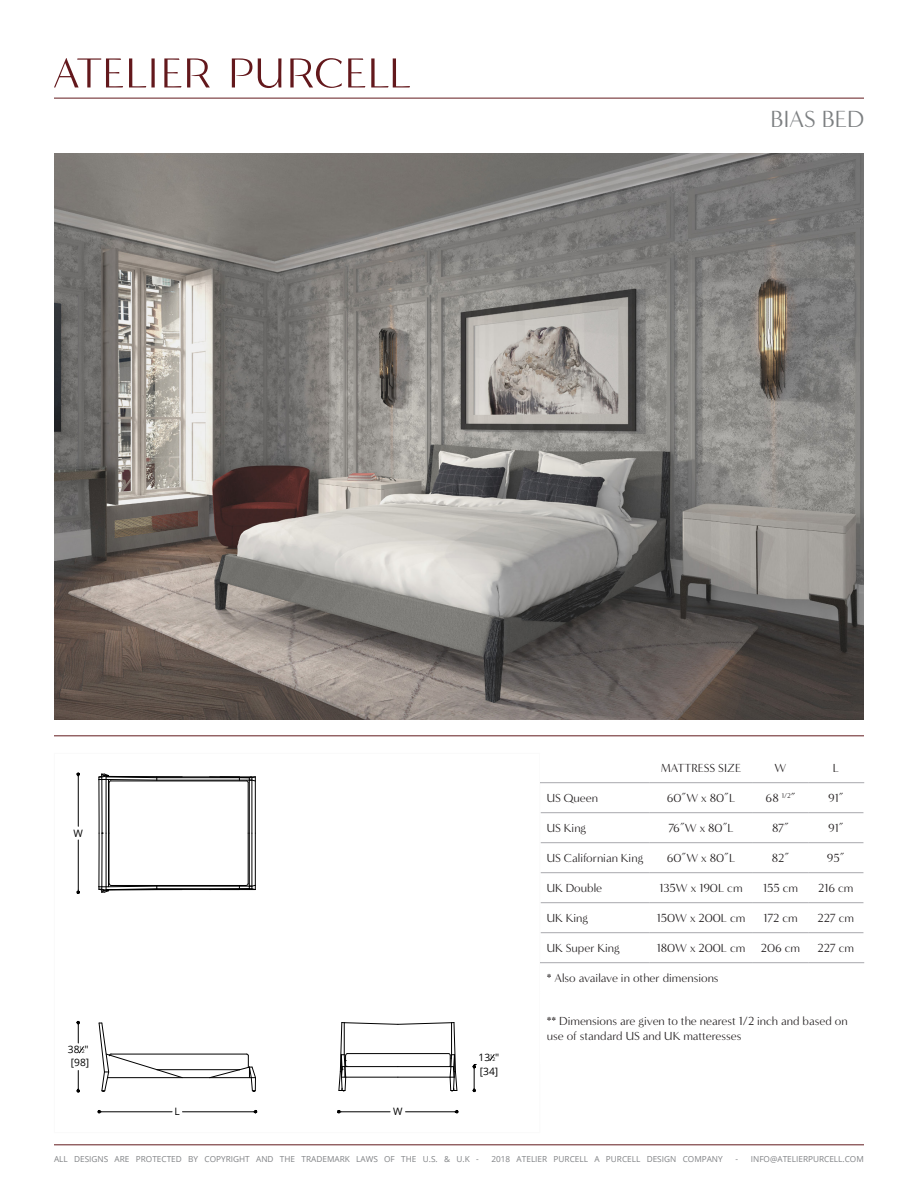
<style>
.page{position:relative;width:918px;height:1188px;background:#fff}
.page>*{position:absolute;margin:0;border:0;box-sizing:border-box;transform-origin:0 0}
.t1{font:24px "Minerva Modern";color:#7c7f81}
.t2{font:12px/14.4px "Minerva Modern";color:#231f20}
.t3{font:10.2px "Open Sans";color:#000}
.t4{font:8.25px "Open Sans";color:#808285}
.t5{font:5.1px "Open Sans";color:#000}
.s1{font-size:10.2px}
</style>
<div class="page">
<hr style="left:54px;top:98px;width:810px;height:1px;background:#631b1e">
<svg style="left:54px;top:58px;width:69px;height:29px"></svg>
<svg style="left:129px;top:58px;width:26px;height:29px"></svg>
<svg style="left:232px;top:58px;width:49px;height:30px"></svg>
<svg style="left:348px;top:58px;width:17px;height:29px"></svg>
<svg style="left:371px;top:58px;width:39px;height:29px"></svg>
<svg style="left:290px;top:58px;width:52px;height:30px"></svg>
<svg style="left:164px;top:58px;width:46px;height:29px"></svg>
<hr style="left:54px;top:1145px;width:810px;height:1px;background:#631b1e">
<hr style="left:54px;top:736px;width:810px;height:1px;background:#631b1e">
<svg style="left:76px;top:1071px;width:4px;height:22px"></svg>
<svg style="left:76px;top:1021px;width:8px;height:33px"></svg>
<hr style="left:78px;top:776px;width:1px;height:50px;background:#000">
<hr style="left:78px;top:840px;width:1px;height:50px;background:#000">
<svg style="left:76px;top:772px;width:4px;height:4px"></svg>
<svg style="left:76px;top:890px;width:4px;height:4px"></svg>
<svg style="left:338px;top:1022px;width:120px;height:70px"></svg>
<hr style="left:406px;top:1112px;width:49px;height:1px;background:#000">
<hr style="left:341px;top:1112px;width:49px;height:1px;background:#000">
<svg style="left:455px;top:1110px;width:4px;height:4px"></svg>
<svg style="left:337px;top:1110px;width:4px;height:4px"></svg>
<hr style="left:157px;top:1069px;width:83px;height:1px;background:#000">
<hr style="left:108px;top:1077px;width:102px;height:1px;background:#000">
<hr style="left:111px;top:1054px;width:136px;height:1px;background:#000">
<svg style="left:209px;top:1053px;width:47px;height:39px"></svg>
<hr style="left:182px;top:1112px;width:71px;height:1px;background:#000">
<hr style="left:101px;top:1112px;width:71px;height:1px;background:#000">
<svg style="left:253px;top:1110px;width:4px;height:4px"></svg>
<svg style="left:97px;top:1110px;width:4px;height:4px"></svg>
<svg style="left:98px;top:1022px;width:85px;height:70px"></svg>
<hr style="left:157px;top:886px;width:83px;height:1px;background:#000">
<hr style="left:157px;top:889px;width:83px;height:1px;background:#000">
<hr style="left:248px;top:833px;width:1px;height:51px;background:#000">
<hr style="left:249px;top:833px;width:1px;height:53px;background:#000">
<hr style="left:255px;top:833px;width:1px;height:52px;background:#000">
<hr style="left:157px;top:888px;width:82px;height:1px;background:#000">
<hr style="left:252px;top:833px;width:1px;height:53px;background:#000">
<hr style="left:111px;top:885px;width:135px;height:1px;background:#000">
<svg style="left:209px;top:883px;width:47px;height:7px"></svg>
<hr style="left:157px;top:780px;width:83px;height:1px;background:#000">
<hr style="left:248px;top:783px;width:1px;height:50px;background:#000">
<hr style="left:249px;top:780px;width:1px;height:53px;background:#000">
<hr style="left:255px;top:781px;width:1px;height:52px;background:#000">
<hr style="left:157px;top:777px;width:82px;height:1px;background:#000">
<hr style="left:252px;top:780px;width:1px;height:53px;background:#000">
<hr style="left:106px;top:776px;width:76px;height:1px;background:#000">
<hr style="left:111px;top:781px;width:135px;height:1px;background:#000">
<svg style="left:98px;top:773px;width:60px;height:120px"></svg>
<svg style="left:209px;top:776px;width:47px;height:7px"></svg>
<svg style="left:472px;top:1064px;width:5px;height:28px"></svg>
<svg style="left:489px;top:1054px;width:6px;height:7px"></svg>
<img style="left:54px;top:154px;width:810px;height:566px">
<hr style="left:540px;top:782px;width:109px;height:1px;background:#a8a9ad">
<hr style="left:649px;top:782px;width:104px;height:1px;background:#a8a9ad">
<hr style="left:753px;top:782px;width:55px;height:1px;background:#a8a9ad">
<hr style="left:808px;top:782px;width:56px;height:1px;background:#a8a9ad">
<hr style="left:541px;top:812px;width:108px;height:1px;background:#a8a9ad">
<hr style="left:649px;top:812px;width:104px;height:1px;background:#a8a9ad">
<hr style="left:753px;top:812px;width:55px;height:1px;background:#a8a9ad">
<hr style="left:808px;top:812px;width:55px;height:1px;background:#a8a9ad">
<hr style="left:541px;top:842px;width:108px;height:1px;background:#a8a9ad">
<hr style="left:649px;top:842px;width:104px;height:1px;background:#a8a9ad">
<hr style="left:753px;top:842px;width:55px;height:1px;background:#a8a9ad">
<hr style="left:808px;top:842px;width:55px;height:1px;background:#a8a9ad">
<hr style="left:541px;top:872px;width:108px;height:1px;background:#a8a9ad">
<hr style="left:649px;top:872px;width:104px;height:1px;background:#a8a9ad">
<hr style="left:753px;top:872px;width:55px;height:1px;background:#a8a9ad">
<hr style="left:808px;top:872px;width:55px;height:1px;background:#a8a9ad">
<hr style="left:541px;top:902px;width:108px;height:1px;background:#a8a9ad">
<hr style="left:649px;top:902px;width:104px;height:1px;background:#a8a9ad">
<hr style="left:753px;top:902px;width:55px;height:1px;background:#a8a9ad">
<hr style="left:808px;top:902px;width:55px;height:1px;background:#a8a9ad">
<hr style="left:541px;top:932px;width:108px;height:1px;background:#a8a9ad">
<hr style="left:649px;top:932px;width:104px;height:1px;background:#a8a9ad">
<hr style="left:753px;top:932px;width:55px;height:1px;background:#a8a9ad">
<hr style="left:808px;top:932px;width:55px;height:1px;background:#a8a9ad">
<hr style="left:540px;top:962px;width:109px;height:1px;background:#a8a9ad">
<hr style="left:649px;top:962px;width:104px;height:1px;background:#a8a9ad">
<hr style="left:753px;top:962px;width:55px;height:1px;background:#a8a9ad">
<hr style="left:808px;top:962px;width:56px;height:1px;background:#a8a9ad">
<h1 class="t1" style="left:770px;top:105px;width:95px">BIAS BED</h1>
<p class="t3" style="left:74px;top:826px;width:11px">W</p>
<p class="t3" style="left:68px;top:1043px;width:16px">38<sup>1</sup></p>
<p class="t5" style="left:82px;top:1048px;width:8px">2<span class="s1">"</span></p>
<p class="t3" style="left:71px;top:1055px;width:20px">[98]</p>
<p class="t3" style="left:174px;top:1105px;width:7px">L</p>
<p class="t3" style="left:393px;top:1105px;width:11px">W</p>
<p class="t3" style="left:479px;top:1051px;width:16px">13<sup>1</sup></p>
<p class="t5" style="left:492px;top:1056px;width:9px">2<span class="s1">"</span></p>
<p class="t3" style="left:480px;top:1064px;width:20px">[34]</p>
<p class="t2" style="left:661px;top:761px;width:82px">MATTRESS SIZE</p>
<p class="t2" style="left:775px;top:761px;width:13px">W</p>
<p class="t2" style="left:833px;top:761px;width:8px">L</p>
<p class="t2" style="left:547px;top:791px;width:53px">US Queen</p>
<p class="t2" style="left:667px;top:791px;width:70px">60”W x 80”L</p>
<p class="t2" style="left:766px;top:791px;width:31px">68 <sup>1/2</sup>”</p>
<p class="t2" style="left:828px;top:791px;width:17px">91”</p>
<p class="t2" style="left:547px;top:821px;width:41px">US King</p>
<p class="t2" style="left:668px;top:821px;width:67px">76”W x 80”L</p>
<p class="t2" style="left:772px;top:821px;width:19px">87”</p>
<p class="t2" style="left:828px;top:821px;width:17px">91”</p>
<p class="t2" style="left:547px;top:851px;width:98px">US Californian King</p>
<p class="t2" style="left:667px;top:851px;width:70px">60”W x 80”L</p>
<p class="t2" style="left:772px;top:851px;width:19px">82”</p>
<p class="t2" style="left:827px;top:851px;width:19px">95”</p>
<p class="t2" style="left:547px;top:881px;width:57px">UK Double</p>
<p class="t2" style="left:660px;top:881px;width:85px">135W x 190L cm</p>
<p class="t2" style="left:763px;top:881px;width:37px">155 cm</p>
<p class="t2" style="left:818px;top:881px;width:37px">216 cm</p>
<p class="t2" style="left:547px;top:911px;width:43px">UK King</p>
<p class="t2" style="left:657px;top:911px;width:90px">150W x 200L cm</p>
<p class="t2" style="left:763px;top:911px;width:36px">172 cm</p>
<p class="t2" style="left:818px;top:911px;width:38px">227 cm</p>
<p class="t2" style="left:547px;top:941px;width:74px">UK Super King</p>
<p class="t2" style="left:657px;top:941px;width:90px">180W x 200L cm</p>
<p class="t2" style="left:761px;top:941px;width:41px">206 cm</p>
<p class="t2" style="left:818px;top:941px;width:38px">227 cm</p>
<p class="t2" style="left:547px;top:971px;width:173px">* Also availave in other dimensions</p>
<p class="t2" style="left:547px;top:1014px;width:302px">** Dimensions are given to the nearest 1/2 inch and based on use of standard US and UK matteresses</p>
<p class="t4" style="left:54px;top:1153px;width:426px">ALL DESIGNS ARE PROTECTED BY COPYRIGHT AND THE TRADEMARK LAWS OF THE U.S. &amp; U.K -</p>
<p class="t4" style="left:491px;top:1153px;width:233px">2018 ATELIER PURCELL A PURCELL DESIGN COMPANY</p>
<p class="t4" style="left:736px;top:1153px;width:130px">- INFO@ATELIERPURCELL.COM</p>
</div>
